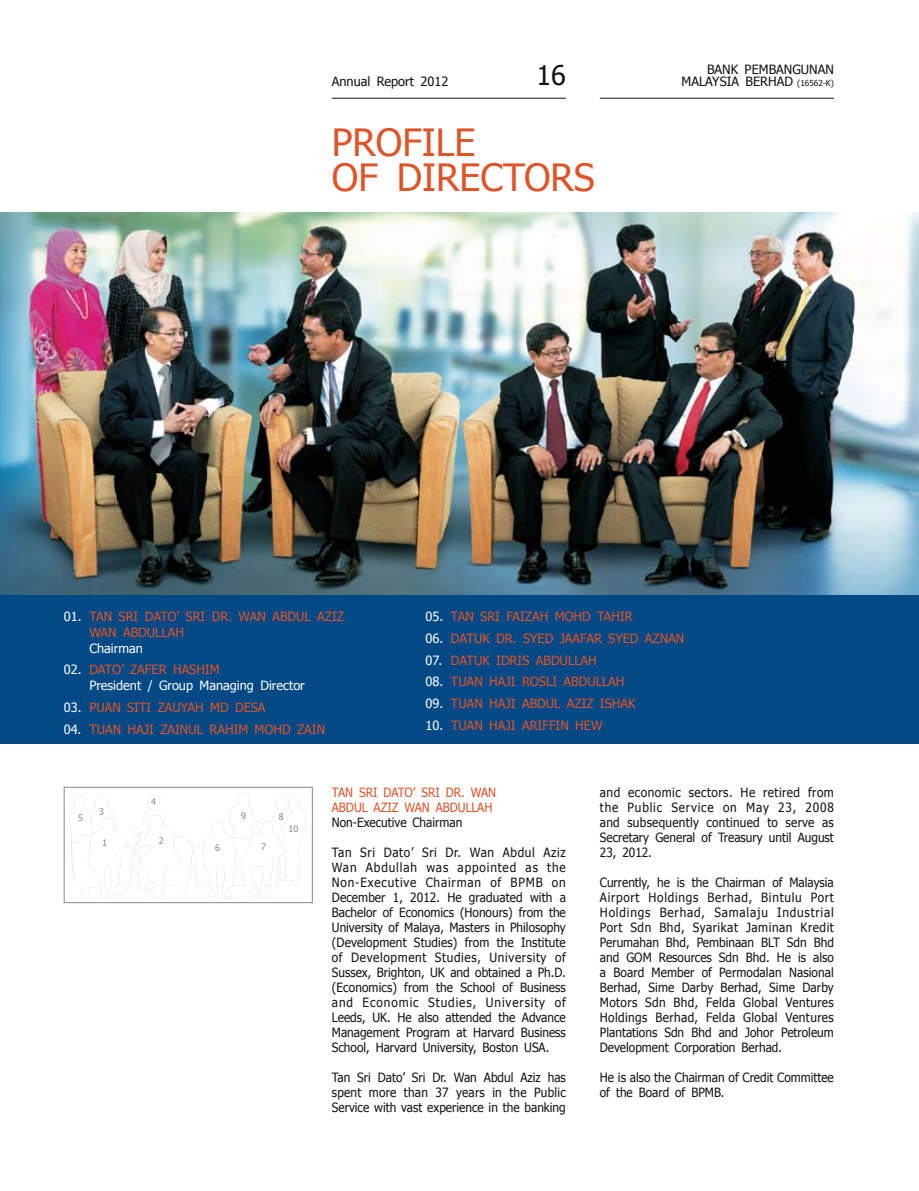
<style>
.page{position:relative;width:919px;height:1191px;background:#fff}
.page>*{position:absolute;margin:0;border:0;box-sizing:border-box;transform-origin:0 0}
.t1{font:37.5px/34.5px "Tahoma";color:#df5327}
.t2{font:27px "Tahoma";color:#121212}
.t3{font:12.75px/15px "Tahoma";color:#121212;text-align:justify;scale:.93 1}
.t4{font:12.75px/15.8px "Tahoma";color:#df5327}
.t5{font:12.75px/15.8px "Tahoma";color:#fff}
.t6{font:12.75px/12px "Tahoma";color:#121212;text-align:right}
.t7{font:12.75px/15px "Tahoma";color:#df5327;scale:.93 1}
.t8{font:9px "Tahoma";color:#878a89}
.s1{font-size:8.25px}
.s2{color:#fff}
.s3{color:#df5327}
</style>
<div class="page">
<hr style="left:332px;top:98px;width:234px;height:1px;background:#121212">
<hr style="left:600px;top:98px;width:233px;height:1px;background:#121212">
<img style="left:0;top:213px;width:918px;height:382px">
<div style="left:0;top:595px;width:918px;height:149px;background:#034985"></div>
<svg style="left:69px;top:793px;width:237px;height:104px"></svg>
<div style="left:64px;top:787px;width:249px;height:116px;border:1px solid #878a89"></div>
<p class="t6" style="left:332px;top:74px;width:118px">Annual Report 2012</p>
<h2 class="t2" style="left:536px;top:57px;width:31px">16</h2>
<p class="t6" style="left:681px;top:62px;width:154px">Bank Pembangunan<br>Malaysia Berhad <span class="s1">(16562-K)</span></p>
<h1 class="t1" style="left:332px;top:124px;width:264px">Profile<br>Of Directors</h1>
<p class="t4" style="left:89px;top:608px;width:256px;text-indent:-26px"><span class="s2">01.</span> TAN SRI DATO’ SRI DR. WAN ABDUL AZIZ<br>WAN</p>
<p class="t4" style="left:123px;top:624px;width:9px">ABD</p>
<p class="t4" style="left:147px;top:624px;width:39px">ULLAH</p>
<p class="t5" style="left:89px;top:639px;width:55px">Chairman</p>
<p class="t5" style="left:89px;top:661px;width:217px;text-indent:-26px">02. <span class="s3">DATO’ ZAFER HASHI M<br></span>President / Group Managing Director</p>
<p class="t4" style="left:64px;top:699px;width:71px"><span class="s2">03.</span> puan SITI</p>
<p class="t4" style="left:158px;top:699px;width:86px">ZAUYAH MD DESA</p>
<p class="t4" style="left:64px;top:720px;width:80px"><span class="s2">04.</span> tuan HAJI</p>
<p class="t4" style="left:160px;top:720px;width:152px">ZAINUL RAHIM MOHD ZAIN</p>
<p class="t5" style="left:425px;top:608px;width:27px">05. <span class="s3">TAN</span></p>
<p class="t4" style="left:480px;top:608px;width:8px">SRI</p>
<p class="t4" style="left:506px;top:608px;width:121px">FAIZAH MOHD TAHIR</p>
<p class="t4" style="left:425px;top:630px;width:258px"><span class="s2">06.</span> DATUK DR. SYED JAAFAR SYED AZNAN</p>
<p class="t4" style="left:425px;top:651px;width:171px"><span class="s2">07.</span> Datuk Idris Abdullah</p>
<p class="t4" style="left:425px;top:673px;width:80px"><span class="s2">08.</span> tuan HAJI</p>
<p class="t4" style="left:522px;top:673px;width:8px">ROSLI</p>
<p class="t4" style="left:563px;top:673px;width:9px">ABD</p>
<p class="t4" style="left:587px;top:673px;width:39px">ULLAH</p>
<p class="t4" style="left:425px;top:695px;width:212px"><span class="s2">09.</span> tuan Haji Abdul Aziz Ishak</p>
<p class="t4" style="left:425px;top:717px;width:178px"><span class="s2">10.</span> tuan Haji Ariffin Hew</p>
<p class="t8" style="left:78px;top:811px;width:6px">5</p>
<p class="t8" style="left:99px;top:805px;width:6px">3</p>
<p class="t8" style="left:151px;top:795px;width:6px">4</p>
<p class="t8" style="left:102px;top:836px;width:6px">1</p>
<p class="t8" style="left:159px;top:835px;width:6px">2</p>
<p class="t8" style="left:241px;top:809px;width:6px">9</p>
<p class="t8" style="left:278px;top:810px;width:6px">8</p>
<p class="t8" style="left:215px;top:841px;width:6px">6</p>
<p class="t8" style="left:261px;top:840px;width:6px">7</p>
<p class="t8" style="left:288px;top:822px;width:11px">10</p>
<p class="t7" style="left:332px;top:784px;width:176px">TAN SRI DATO’ SRI DR. WAN<br>ABDUL AZIZ WAN</p>
<p class="t7" style="left:436px;top:799px;width:62px">ABDULLAH</p>
<p class="t3" style="left:332px;top:814px;width:142px">Non-Executive Chairman</p>
<p class="t3" style="left:332px;top:844px;width:253px">Tan Sri Dato’ Sri Dr. Wan Abdul Aziz Wan Abdullah was appointed as the Non-Executive Chairman of BPMB on December 1, 2012. He graduated with a Bachelor of Economics (Honours) from the University of Malaya, Masters in Philosophy (Development Studies) from the Institute of Development Studies, University of Sussex, Brighton, UK and obtained a Ph.D. (Economics) from the School of Business and Economic Studies, University of Leeds, UK. He also attended the Advance Management Program at Harvard Business School, Harvard University, Boston USA.</p>
<p class="t3" style="left:332px;top:1069px;width:253px">Tan Sri Dato’ Sri Dr. Wan Abdul Aziz has spent more than 37 years in the Public Service with vast experience in the banking</p>
<p class="t3" style="left:600px;top:784px;width:253px">and economic sectors. He retired from the Public Service on May 23, 2008 and subsequently continued to serve as Secretary General of Treasury until August 23, 2012.</p>
<p class="t3" style="left:600px;top:874px;width:253px">Currently, he is the Chairman of Malaysia Airport Holdings Berhad, Bintulu Port Holdings Berhad, Samalaju Industrial Port Sdn Bhd, Syarikat Jaminan Kredit Perumahan Bhd, Pembinaan BLT</p>
<p class="t3" style="left:600px;top:934px;width:253px;text-indent:187px">Sdn Bhd and GOM Resources Sdn Bhd. He is also a Board Member of Permodalan Nasional Berhad, Sime Darby Berhad, Sime Darby Motors Sdn Bhd, Felda Global Ventures Holdings Berhad, Felda Global Ventures Plantations Sdn Bhd and Johor Petroleum Development Corporation Berhad.</p>
<p class="t3" style="left:600px;top:1068px;width:253px">He is also the Chairman of Credit Committee of the Board of BPMB.</p>
</div>
